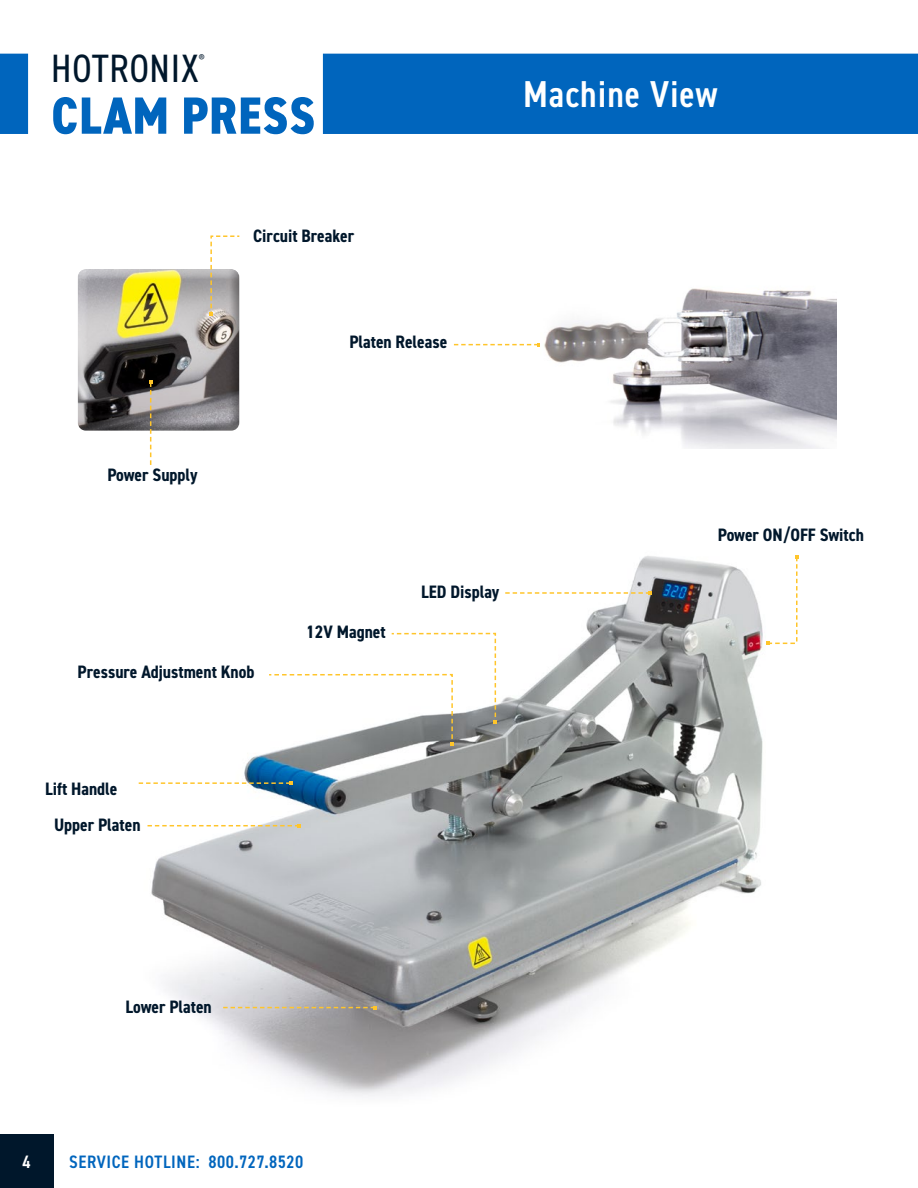
<style>
.page{position:relative;width:918px;height:1188px;background:#fff}
.page>*{position:absolute;margin:0;border:0;box-sizing:border-box;transform-origin:0 0}
.t1{font:800 condensed 52.5px "DIN2014";letter-spacing:.02em;color:#0065bd}
.t2{font:condensed 39.6px "DIN2014";letter-spacing:.02em;color:#00172b}
.t3{font:600 condensed 37.5px "DIN2014";letter-spacing:.025em;color:#fff}
.t4{font:700 condensed 18px "DIN2014";color:#00172b}
.t5{font:600 condensed 18px "DIN2014";letter-spacing:.035em;color:#0065bd}
.t6{font:600 condensed 18px "DIN2014";color:#fff}
.t7{font:condensed 10.35px "DIN2014";color:#00172b}
</style>
<div class="page">
<div style="left:71px;top:266px;width:179px;height:165px;background:#000;opacity:.41"></div>
<img style="left:138px;top:556px;width:625px;height:540px">
<div style="left:0;top:1135px;width:54px;height:53px;background:#00172b"></div>
<svg style="left:0;top:54px;width:918px;height:80px;fill:#0065bd"></svg>
<svg style="left:209px;top:235px;width:32px;height:81px"></svg>
<svg style="left:149px;top:380px;width:3px;height:85px"></svg>
<svg style="left:268px;top:632px;width:229px;height:114px"></svg>
<svg style="left:505px;top:591px;width:147px;height:4px"></svg>
<svg style="left:454px;top:343px;width:86px;height:3px"></svg>
<svg style="left:148px;top:824px;width:153px;height:4px"></svg>
<svg style="left:139px;top:781px;width:153px;height:4px"></svg>
<svg style="left:223px;top:1006px;width:154px;height:3px"></svg>
<svg style="left:766px;top:555px;width:33px;height:90px"></svg>
<img style="left:544px;top:288px;width:293px;height:161px">
<h2 class="t2" style="left:51px;top:42px;width:149px">HOTRONIX</h2>
<p class="t7" style="left:199px;top:52px;width:7px">®</p>
<h1 class="t1" style="left:51px;top:81px;width:265px">CLAM PRESS</h1>
<p class="t4" style="left:253px;top:224px;width:103px">Circuit Breaker</p>
<p class="t4" style="left:349px;top:330px;width:99px">Platen Release</p>
<h3 class="t3" style="left:523px;top:69px;width:196px">Machine View</h3>
<p class="t4" style="left:107px;top:462px;width:92px">Power Supply</p>
<p class="t4" style="left:78px;top:660px;width:178px">Pressure Adjustment Knob</p>
<p class="t4" style="left:45px;top:777px;width:74px">Lift Handle</p>
<p class="t4" style="left:54px;top:813px;width:88px">Upper Platen</p>
<p class="t4" style="left:306px;top:620px;width:81px">12V Magnet</p>
<p class="t4" style="left:421px;top:580px;width:80px">LED Display</p>
<p class="t4" style="left:718px;top:523px;width:148px">Power ON/OFF Switch</p>
<p class="t4" style="left:125px;top:995px;width:88px">Lower Platen</p>
<p class="t6" style="left:23px;top:1150px;width:10px">4</p>
<p class="t5" style="left:69px;top:1150px;width:236px">SERVICE HOTLINE: 800.727.8520</p>
</div>
